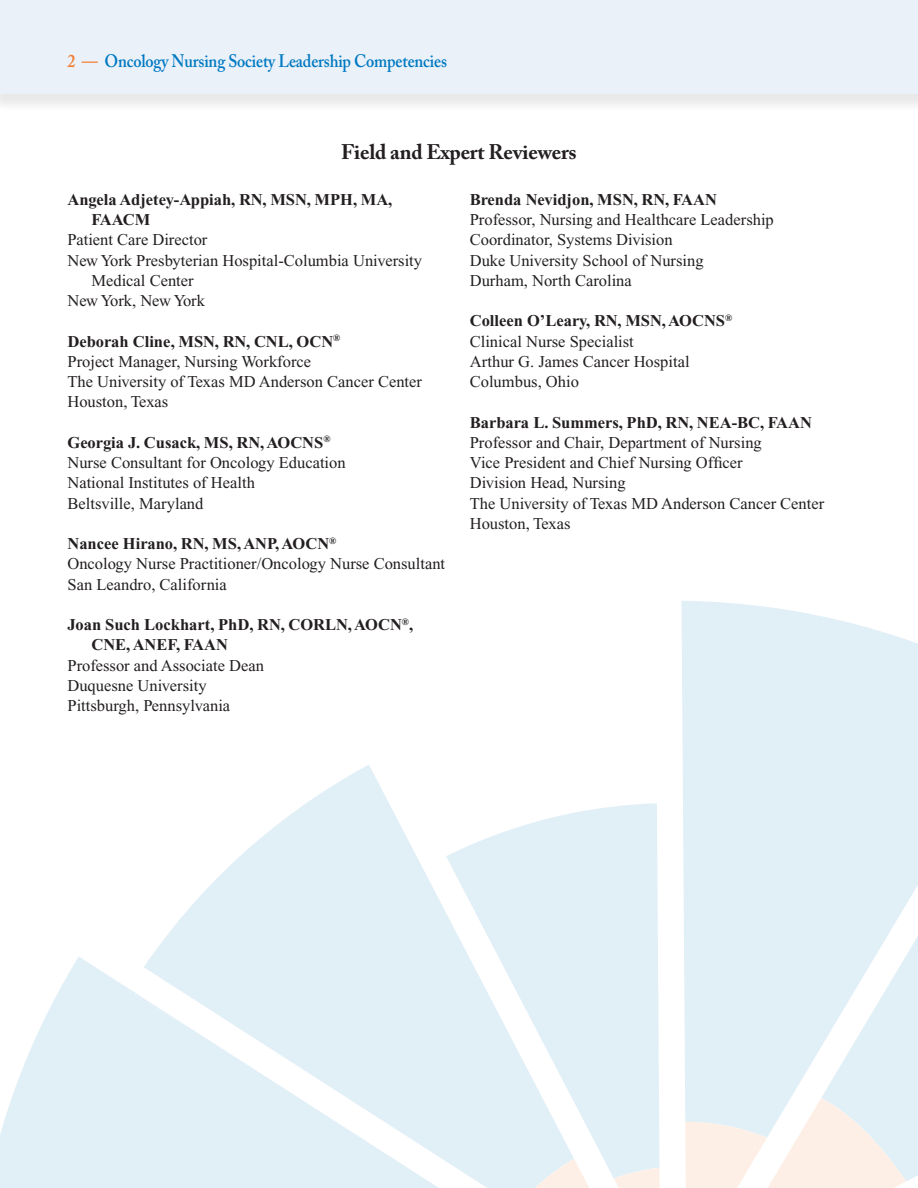
<style>
.page{position:relative;width:918px;height:1188px;background:#fff}
.page>*{position:absolute;margin:0;border:0;box-sizing:border-box;transform-origin:0 0}
.head1dany{font:700 21px "Adobe Caslon Pro";letter-spacing:-.01em;color:#231f20}
.t1{font:600 18px "Adobe Caslon Pro";letter-spacing:-.01em;color:#0079c2;scale:.9 1}
.institution{font:16.5px/20.2px "Times New Roman";color:#231f20}
.name{font:700 16.5px/20.2px "Times New Roman";color:#231f20}
.s1{color:#f47d31}
</style>
<div class="page">
<div style="left:0;top:0;width:918px;height:113px;background:#231f20;opacity:.1"></div>
<div style="left:0;top:0;width:918px;height:94px;background:#eaf1f9"></div>
<svg style="left:0;top:957px;width:144px;height:231px;fill:#e1eff7"></svg>
<svg style="left:144px;top:765px;width:373px;height:423px;fill:#e1eff7"></svg>
<svg style="left:128px;top:989px;width:69px;height:43px"></svg>
<div style="left:681px;top:601px;width:140px;height:497px;background:#e1eff7"></div>
<svg style="left:821px;top:616px;width:97px;height:482px;background:#e4f1f8"></svg>
<svg style="left:446px;top:803px;width:214px;height:375px;fill:#e1eff7"></svg>
<div style="left:683px;top:798px;width:24px;height:256px;background:#e1eff7"></div>
<svg style="left:685px;top:1098px;width:233px;height:90px;background:#f4f1ee"></svg>
<svg style="left:517px;top:1159px;width:143px;height:29px"></svg>
<p class="t1" style="left:68px;top:50px;width:423px"><span class="s1">2 —</span> Oncology Nursing Society Leadership Competencies</p>
<p class="head1dany" style="left:341px;top:140px;width:237px">Field and Expert Reviewers</p>
<p class="name" style="left:92px;top:189px;width:302px;text-indent:-24px">Angela Adjetey-Appiah, RN, MSN, MPH, MA,<br>FAACM</p>
<p class="institution" style="left:68px;top:230px;width:141px">Patient Care Director</p>
<p class="institution" style="left:92px;top:250px;width:332px;text-indent:-24px">New York Presbyterian Hospital‑Columbia University<br>Medical Center</p>
<p class="institution" style="left:68px;top:290px;width:139px">New York, New York</p>
<p class="name" style="left:68px;top:331px;width:274px">Deborah Cline, MSN, RN, CNL, OCN<sup>®</sup></p>
<p class="institution" style="left:68px;top:351px;width:245px">Project Manager, Nursing Workforce</p>
<p class="institution" style="left:68px;top:371px;width:356px">The University of Texas MD Anderson Cancer Center</p>
<p class="institution" style="left:68px;top:392px;width:102px">Houston, Texas</p>
<p class="name" style="left:68px;top:432px;width:265px">Georgia J. Cusack, MS, RN, AOCNS<sup>®</sup></p>
<p class="institution" style="left:68px;top:452px;width:280px">Nurse Consultant for Oncology Education</p>
<p class="institution" style="left:68px;top:473px;width:189px">National Institutes of Health</p>
<p class="institution" style="left:68px;top:493px;width:137px">Beltsville, Maryland</p>
<p class="name" style="left:68px;top:533px;width:270px">Nancee Hirano, RN, MS, ANP, AOCN<sup>®</sup></p>
<p class="institution" style="left:68px;top:554px;width:379px">Oncology Nurse Practitioner/Oncology Nurse Consultant</p>
<p class="institution" style="left:68px;top:574px;width:161px">San Leandro, California</p>
<p class="name" style="left:92px;top:614px;width:323px;text-indent:-24px">Joan Such Lockhart, PhD, RN, CORLN, AOCN<sup>®</sup>,<br>CNE, ANEF, FAAN</p>
<p class="institution" style="left:68px;top:655px;width:198px">Professor and Associate Dean</p>
<p class="institution" style="left:68px;top:675px;width:141px">Duquesne University</p>
<p class="institution" style="left:68px;top:695px;width:164px">Pittsburgh, Pennsylvania</p>
<p class="name" style="left:470px;top:189px;width:249px">Brenda Nevidjon, MSN, RN, FAAN</p>
<p class="institution" style="left:470px;top:209px;width:306px">Professor, Nursing and Healthcare Leadership</p>
<p class="institution" style="left:470px;top:230px;width:204px">Coordinator, Systems Division</p>
<p class="institution" style="left:470px;top:250px;width:235px">Duke University School of Nursing</p>
<p class="institution" style="left:470px;top:270px;width:164px">Durham, North Carolina</p>
<p class="name" style="left:470px;top:311px;width:264px">Colleen O’Leary, RN, MSN, AOCNS<sup>®</sup></p>
<p class="institution" style="left:470px;top:331px;width:166px">Clinical Nurse Specialist</p>
<p class="institution" style="left:470px;top:351px;width:221px">Arthur G. James Cancer Hospital</p>
<p class="institution" style="left:470px;top:371px;width:111px">Columbus, Ohio</p>
<p class="name" style="left:470px;top:412px;width:344px">Barbara L. Summers, PhD, RN, NEA-BC, FAAN</p>
<p class="institution" style="left:470px;top:432px;width:294px">Professor and Chair, Department of Nursing</p>
<p class="institution" style="left:470px;top:452px;width:274px">Vice President and Chief Nursing Officer</p>
<p class="institution" style="left:470px;top:473px;width:157px">Division Head, Nursing</p>
<p class="institution" style="left:470px;top:493px;width:356px">The University of Texas MD Anderson Cancer Center</p>
<p class="institution" style="left:470px;top:513px;width:102px">Houston, Texas</p>
</div>
